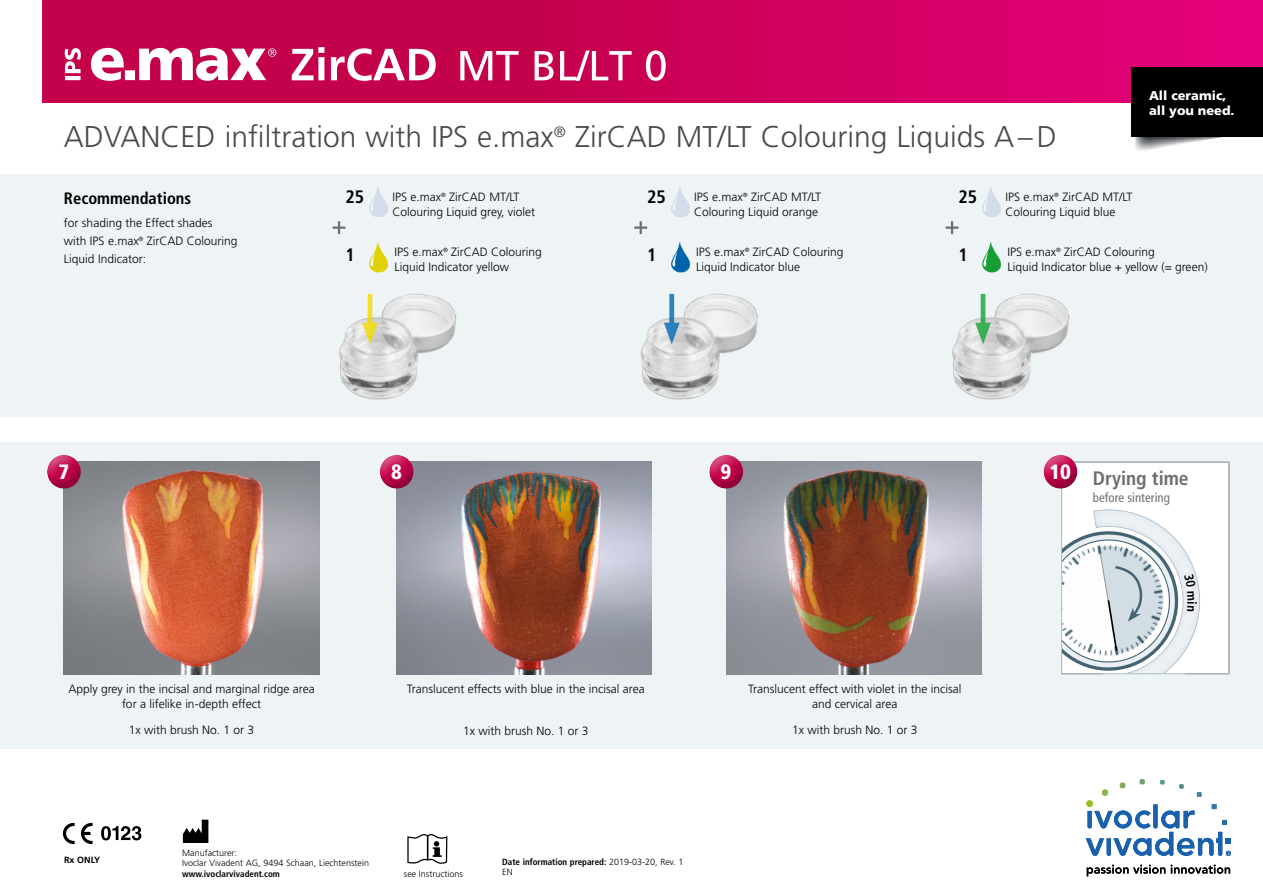
<style>
.page{position:relative;width:1263px;height:893px;background:#fff}
.page>*{position:absolute;margin:0;border:0;box-sizing:border-box;transform-origin:0 0}
.t1{font:300 30px "Frutiger";color:#4a4a49}
.t2{font:900 condensed 20.7px "Frutiger";color:#fff}
.t3{font:700 condensed 19.5px "Frutiger";color:#706f6f}
.t4{font:700 condensed 18px "Frutiger";color:#000}
.t5{font:700 condensed 16.5px "Frutiger";color:#000}
.t6{font:condensed 12.9px "Frutiger";color:#706f6f}
.t7{font:900 12.75px/15.3px "Frutiger";color:#fff}
.t8{font:300 12px/15px "Frutiger";color:#000}
.t9{font:300 9px/10.5px "Frutiger";color:#000}
.t10{font:700 condensed 9px "Frutiger";color:#000}
.t11{font:700 9px "Frutiger";color:#000}
.s1{font-weight:300;font-stretch:normal}
</style>
<div class="page">
<div style="left:0;top:442px;width:1263px;height:306px;background:#eef3f5"></div>
<div style="left:0;top:174px;width:1263px;height:243px;background:#eef3f5"></div>
<svg style="left:407px;top:834px;width:40px;height:30px"></svg>
<svg style="left:81px;top:823px;width:12px;height:21px"></svg>
<svg style="left:63px;top:823px;width:12px;height:21px"></svg>
<svg style="left:101px;top:826px;width:40px;height:14px"></svg>
<svg style="left:183px;top:820px;width:25px;height:23px"></svg>
<img style="left:339px;top:293px;width:118px;height:107px">
<img style="left:640px;top:293px;width:118px;height:107px">
<img style="left:952px;top:293px;width:118px;height:107px">
<img style="left:369px;top:187px;width:19px;height:30px">
<img style="left:671px;top:187px;width:18px;height:30px">
<img style="left:982px;top:187px;width:19px;height:30px">
<img style="left:369px;top:242px;width:19px;height:30px">
<img style="left:671px;top:242px;width:18px;height:30px">
<img style="left:982px;top:242px;width:19px;height:30px">
<hr style="left:368px;top:294px;width:4px;height:37px;background:#f1e031">
<svg style="left:362px;top:323px;width:16px;height:21px"></svg>
<div style="left:669px;top:294px;width:5px;height:37px;background:#2f84c1"></div>
<svg style="left:664px;top:323px;width:16px;height:21px"></svg>
<hr style="left:981px;top:294px;width:4px;height:37px;background:#3eb45d">
<svg style="left:975px;top:323px;width:16px;height:21px"></svg>
<svg style="left:1086px;top:779px;width:145px;height:77px"></svg>
<svg style="left:1087px;top:865px;width:143px;height:11px"></svg>
<svg style="left:333px;top:221px;width:12px;height:13px"></svg>
<svg style="left:634px;top:221px;width:13px;height:13px"></svg>
<svg style="left:945px;top:221px;width:13px;height:13px"></svg>
<img style="left:726px;top:462px;width:255px;height:212px">
<div style="left:703px;top:457px;width:51px;height:33px;background:#000;opacity:.25"></div>
<img style="left:397px;top:462px;width:255px;height:212px">
<div style="left:373px;top:457px;width:51px;height:33px;background:#000;opacity:.25"></div>
<img style="left:64px;top:462px;width:255px;height:212px">
<div style="left:41px;top:457px;width:51px;height:33px;background:#000;opacity:.25"></div>
<div style="left:1061px;top:462px;width:168px;height:212px;background:#fff"></div>
<div style="left:1037px;top:457px;width:51px;height:33px;background:#000;opacity:.25"></div>
<div style="left:43px;top:0;width:1220px;height:102px;background:linear-gradient(to right,#bc013f,#e00076)"></div>
<svg style="left:65px;top:48px;width:16px;height:32px"></svg>
<svg style="left:91px;top:48px;width:185px;height:33px"></svg>
<img style="left:1135px;top:136px;width:97px;height:15px">
<div style="left:1132px;top:67px;width:131px;height:69px;background:#000"></div>
<svg style="left:460px;top:51px;width:206px;height:30px"></svg>
<svg style="left:292px;top:47px;width:144px;height:34px"></svg>
<svg style="left:1037px;top:483px;width:189px;height:192px"></svg>
<p class="t7" style="left:1149px;top:87px;width:87px">All ceramic, all you need.</p>
<h1 class="t1" style="left:64px;top:119px;width:994px">ADVANCED infiltration with IPS e.max<sup>®</sup> ZirCAD MT/LT Colouring Liquids A–D</h1>
<h3 class="t4" style="left:345px;top:186px;width:20px">25</h3>
<h3 class="t4" style="left:647px;top:186px;width:20px">25</h3>
<h3 class="t4" style="left:958px;top:186px;width:20px">25</h3>
<h3 class="t5" style="left:64px;top:189px;width:129px">Recommendations</h3>
<p class="t8" style="left:64px;top:214px;width:175px;line-height:18px">for shading the Effect shades with IPS e.max<sup>®</sup> ZirCAD Colouring<br>Liquid Indicator:</p>
<p class="t8" style="left:392px;top:189px;width:144px">IPS e.max<sup>®</sup> ZirCAD MT/LT<br>Colouring Liquid grey, violet</p>
<p class="t8" style="left:694px;top:189px;width:129px">IPS e.max<sup>®</sup> ZirCAD MT/LT<br>Colouring Liquid orange</p>
<p class="t8" style="left:1005px;top:189px;width:129px">IPS e.max<sup>®</sup> ZirCAD MT/LT<br>Colouring Liquid blue</p>
<p class="t8" style="left:394px;top:245px;width:149px">IPS e.max<sup>®</sup> ZirCAD Colouring<br>Liquid Indicator yellow</p>
<p class="t8" style="left:696px;top:245px;width:149px">IPS e.max<sup>®</sup> ZirCAD Colouring<br>Liquid Indicator blue</p>
<p class="t8" style="left:1007px;top:245px;width:202px">IPS e.max<sup>®</sup> ZirCAD Colouring<br>Liquid Indicator blue + yellow (= green)</p>
<h3 class="t4" style="left:345px;top:244px;width:11px">1</h3>
<h3 class="t4" style="left:647px;top:244px;width:11px">1</h3>
<h3 class="t4" style="left:958px;top:244px;width:11px">1</h3>
<h2 class="t2" style="left:58px;top:459px;width:12px">7</h2>
<h2 class="t2" style="left:391px;top:459px;width:12px">8</h2>
<h2 class="t2" style="left:721px;top:459px;width:12px">9</h2>
<p class="t8" style="left:68px;top:681px;width:248px;text-align:center">Apply grey in the incisal and marginal ridge area for a lifelike in-depth effect</p>
<p class="t8" style="left:129px;top:722px;width:127px">1x with brush No. 1 or 3</p>
<p class="t8" style="left:407px;top:681px;width:239px">Translucent effects with blue in the incisal area</p>
<p class="t8" style="left:463px;top:723px;width:127px">1x with brush No. 1 or 3</p>
<p class="t11" style="left:64px;top:854px;width:38px">Rx ONLY</p>
<p class="t9" style="left:182px;top:847px;width:188px">Manufacturer:<br>Ivoclar Vivadent AG, 9494 Schaan, Liechtenstein</p>
<p class="t10" style="left:182px;top:868px;width:99px">www.ivoclarvivadent.com</p>
<p class="t10" style="left:502px;top:856px;width:183px">Date information prepared: <span class="s1">2019-03-20, Rev. 1</span></p>
<p class="t9" style="left:404px;top:869px;width:61px">see Instructions</p>
<p class="t9" style="left:502px;top:867px;width:12px">EN</p>
<p class="t8" style="left:748px;top:681px;width:215px;text-align:center">Translucent effect with violet in the incisal and cervical area</p>
<p class="t8" style="left:792px;top:722px;width:127px">1x with brush No. 1 or 3</p>
<h2 class="t2" style="left:1049px;top:459px;width:23px">10</h2>
<h3 class="t3" style="left:1093px;top:467px;width:97px">Drying time</h3>
<p class="t6" style="left:1093px;top:490px;width:79px">before sintering</p>
</div>
